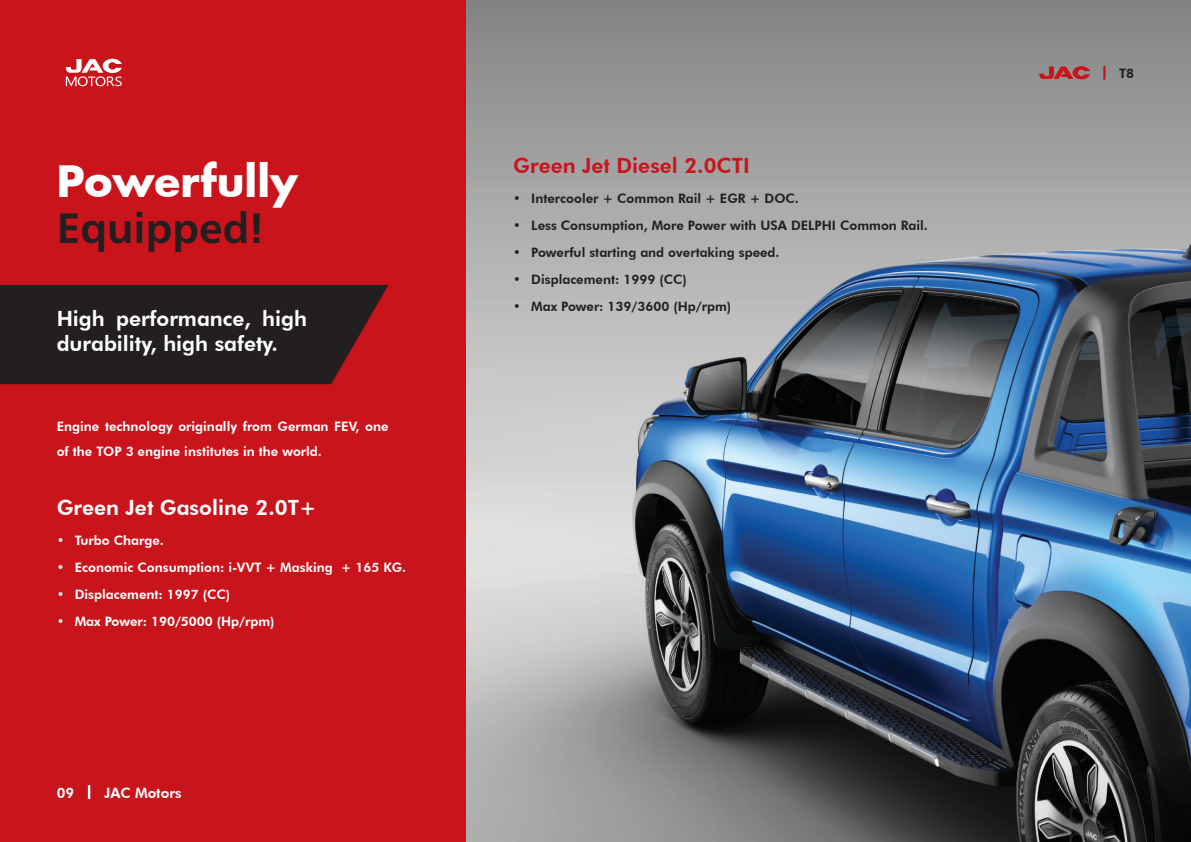
<style>
.page{position:relative;width:1191px;height:842px;background:#fff}
.page>*{position:absolute;margin:0;border:0;box-sizing:border-box;transform-origin:0 0}
.t1{font:700 42.2px "Futura";color:#fff}
.t2{font:700 42.2px "Frutiger Neue LT Pro";color:#231f20}
.t3{font:800 21px/25px "Futura BT";color:#fff}
.t4{font:800 21px "Futura BT";color:#ca141c}
.t5{font:800 14.2px "Futura BT";color:#fff}
.t6{font:800 13.1px "Futura BT";color:#231f20}
.t7{font:800 13px/25px "Futura BT";color:#fff}
.t8{font:800 13px "Futura BT";color:#231f20}
</style>
<div class="page">
<img style="left:465px;top:0;width:726px;height:842px">
<div style="left:0;top:0;width:465px;height:842px;background:#ca141c"></div>
<svg style="left:0;top:285px;width:388px;height:99px;background:#2f1e1f"></svg>
<svg style="left:1039px;top:66px;width:50px;height:13px"></svg>
<svg style="left:65px;top:58px;width:57px;height:29px"></svg>
<svg style="left:1103px;top:66px;width:2px;height:14px"></svg>
<svg style="left:88px;top:785px;width:2px;height:14px"></svg>
<h1 class="t1" style="left:57px;top:151px;width:242px">Powerfully</h1>
<h1 class="t2" style="left:57px;top:203px;width:209px">Equipped!</h1>
<h2 class="t3" style="left:57px;top:305px;width:252px">High performance, high durability, high safety.</h2>
<p class="t7" style="left:57px;top:414px;width:333px">Engine technology originally from German FEV, one of the TOP 3 engine institutes in the world.</p>
<h2 class="t3" style="left:57px;top:495px;width:261px">Green Jet Gasoline 2.0T+</h2>
<p class="t7" style="left:57px;top:528px;width:109px">• Turbo Charge.</p>
<p class="t7" style="left:57px;top:555px;width:351px">• Economic Consumption: i-VVT + Masking + 165 KG.</p>
<p class="t7" style="left:57px;top:582px;width:175px">• Displacement: 1997 (CC)</p>
<p class="t7" style="left:57px;top:609px;width:219px">• Max Power: 190/5000 (Hp/rpm)</p>
<p class="t5" style="left:57px;top:784px;width:19px">09</p>
<p class="t5" style="left:104px;top:784px;width:79px">JAC Motors</p>
<h2 class="t4" style="left:513px;top:152px;width:238px">Green Jet Diesel 2.0CTI</h2>
<p class="t8" style="left:513px;top:190px;width:287px">• Intercooler + Common Rail + EGR + DOC.</p>
<p class="t8" style="left:513px;top:217px;width:416px">• Less Consumption, More Power with USA DELPHI Common Rail.</p>
<p class="t8" style="left:513px;top:244px;width:268px">• Powerful starting and overtaking speed.</p>
<p class="t8" style="left:513px;top:271px;width:175px">• Displacement: 1999 (CC)</p>
<p class="t8" style="left:513px;top:298px;width:219px">• Max Power: 139/3600 (Hp/rpm)</p>
<p class="t6" style="left:1119px;top:65px;width:17px">T8</p>
</div>
